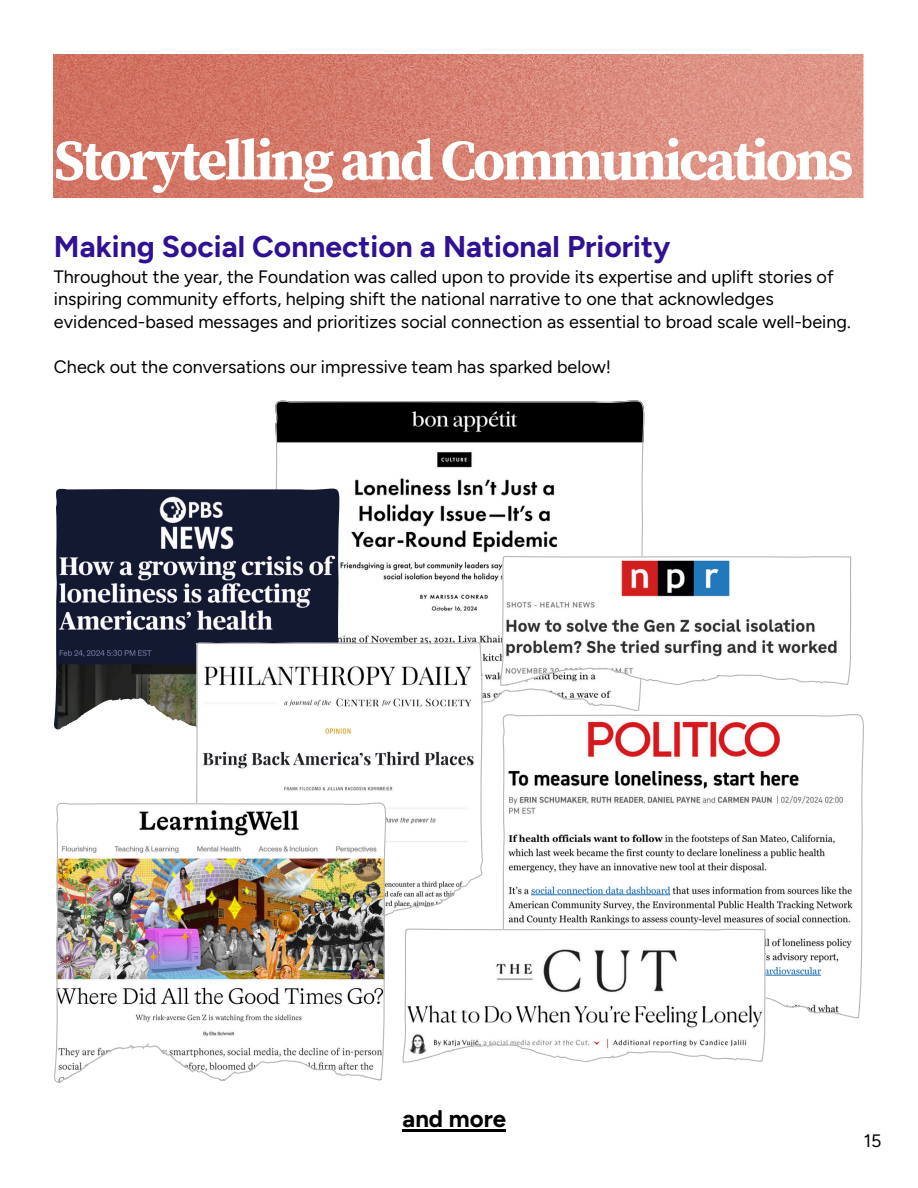
<style>
.page{position:relative;width:918px;height:1188px;background:#fff}
.page>*{position:absolute;margin:0;border:0;box-sizing:border-box;transform-origin:0 0}
.t1{font:700 57px "Source Serif Pro";letter-spacing:-.05em;color:#fff}
.t2{font:700 30px "Figtree";color:#311193}
.t3{font:700 24px "Figtree";color:#000}
.t4{font:18px/22.5px "Figtree";color:#000}
</style>
<div class="page">
<svg style="left:275px;top:400px;width:369px;height:311px"></svg>
<img style="left:54px;top:489px;width:285px;height:241px">
<svg style="left:196px;top:642px;width:287px;height:287px"></svg>
<svg style="left:502px;top:714px;width:361px;height:305px"></svg>
<svg style="left:403px;top:929px;width:363px;height:133px"></svg>
<img style="left:54px;top:802px;width:332px;height:281px">
<svg style="left:500px;top:556px;width:351px;height:129px"></svg>
<img style="left:54px;top:55px;width:810px;height:143px">
<hr style="left:403px;top:1129px;width:103px;height:3px;background:#000">
<p class="t1" style="left:54px;top:120px;width:801px">Storytelling and Communications</p>
<p class="t2" style="left:54px;top:228px;width:618px">Making Social Connection a National Priority</p>
<p class="t4" style="left:54px;top:265px;width:798px">Throughout the year, the Foundation was called upon to provide its expertise and uplift stories of inspiring community efforts, helping shift the national narrative to one that acknowledges evidenced-based messages and prioritizes social connection as essential to broad scale well-being.</p>
<p class="t4" style="left:54px;top:355px;width:559px">Check out the conversations our impressive team has sparked below!</p>
<p class="t3" style="left:403px;top:1104px;width:105px">and more</p>
<h2 class="t4" style="left:864px;top:1129px;width:19px">15</h2>
</div>
